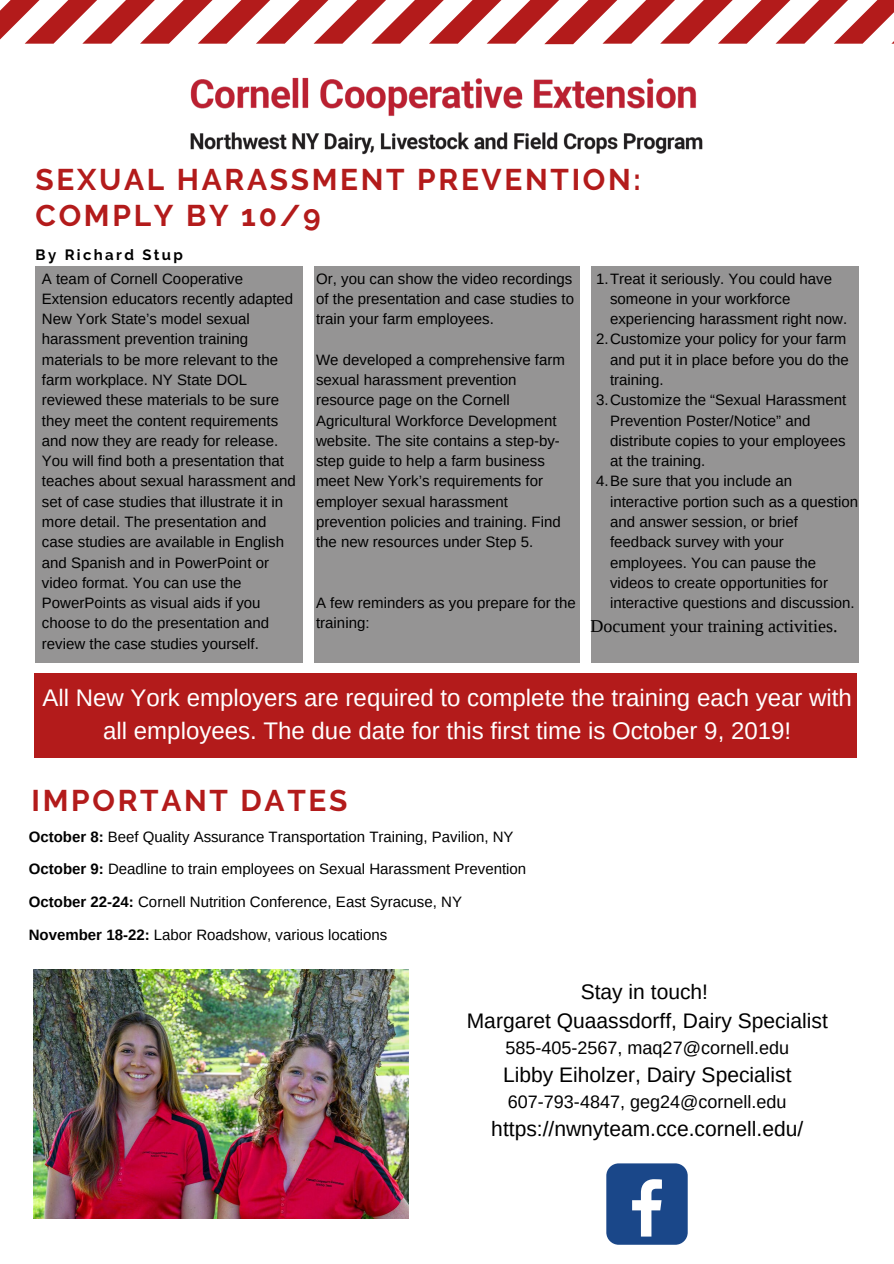
<style>
.page{position:relative;width:894px;height:1264px;background:#fff}
.page>*{position:absolute;margin:0;border:0;box-sizing:border-box;transform-origin:0 0}
.t1{font:700 29.85px/36px "Raleway";letter-spacing:.09em;color:#b31b1b}
.t2{font:24px/32.7px "Arimo";color:#fff;text-align:center}
.t3{font:21px/29.2px "Arimo";color:#000;text-align:center}
.t4{font:18px "Arimo";color:#000}
.t5{font:18px "Liberation Serif";color:#000}
.t6{font:15px/20.2px "Arimo";color:#000}
.t7{font:700 14.85px "Raleway";letter-spacing:.16em;color:#000}
.s1{font-weight:700}
</style>
<div class="page">
<div style="left:36px;top:266px;width:267px;height:396px;background:#959494"></div>
<div style="left:314px;top:266px;width:266px;height:396px;background:#959494"></div>
<div style="left:591px;top:266px;width:267px;height:396px;background:#959494"></div>
<div style="left:34px;top:673px;width:822px;height:84px;background:#b31b1b"></div>
<div style="left:606px;top:1163px;width:81px;height:81px;background:#1a4789;border-radius:12px"></div>
<svg style="left:632px;top:1179px;width:29px;height:57px"></svg>
<img style="left:34px;top:969px;width:374px;height:249px">
<img style="left:190px;top:77px;width:513px;height:78px">
<svg style="left:0;top:0;width:893px;height:44px"></svg>
<h1 class="t1" style="left:36px;top:162px;width:606px">SEXUAL HARASSMENT PREVENTION:<br>COMPLY BY 10/9</h1>
<p class="t7" style="left:36px;top:246px;width:149px">By Richard Stup</p>
<p class="t6" style="left:42px;top:268px;width:255px">A team of Cornell Cooperative Extension educators recently adapted New York State’s model sexual harassment prevention training materials to be more relevant to the farm workplace. NY State DOL reviewed these materials to be sure they meet the content requirements and now they are ready for release.<br>You will find both a presentation that teaches about sexual harassment and set of case studies that illustrate it in more detail. The presentation and case studies are available in English and Spanish and in PowerPoint or video format. You can use the PowerPoints as visual aids if you choose to do the presentation and review the case studies yourself.</p>
<p class="t6" style="left:316px;top:268px;width:259px;text-align:justify">Or, you can show the video recordings of the presentation and case studies to train your farm employees.</p>
<p class="t6" style="left:316px;top:349px;width:250px">We developed a comprehensive farm sexual harassment prevention resource page on the Cornell Agricultural Workforce Development website. The site contains a step-by&shy;step guide to help a farm business meet New York’s requirements for employer sexual harassment prevention policies and training. Find the new resources under Step 5.</p>
<p class="t6" style="left:316px;top:592px;width:261px">A few reminders as you prepare for the training:</p>
<p class="t6" style="left:596px;top:268px;width:237px">1.Treat it seriously. You could have</p>
<p class="t6" style="left:610px;top:288px;width:182px">someone in your workforce</p>
<p class="t6" style="left:610px;top:309px;width:238px">experiencing harassment right now.</p>
<p class="t6" style="left:596px;top:329px;width:251px">2.Customize your policy for your farm</p>
<p class="t6" style="left:610px;top:349px;width:240px">and put it in place before you do the</p>
<p class="t6" style="left:610px;top:369px;width:55px">training.</p>
<p class="t6" style="left:596px;top:390px;width:252px">3.Customize the “Sexual Harassment</p>
<p class="t6" style="left:610px;top:410px;width:202px">Prevention Poster/Notice” and</p>
<p class="t6" style="left:610px;top:430px;width:237px">distribute copies to your employees</p>
<p class="t6" style="left:610px;top:451px;width:97px">at the training.</p>
<p class="t6" style="left:596px;top:471px;width:197px">4.Be sure that you include an</p>
<p class="t6" style="left:610px;top:491px;width:249px">interactive portion such as a question</p>
<p class="t6" style="left:610px;top:511px;width:189px">and answer session, or brief</p>
<p class="t6" style="left:610px;top:532px;width:175px">feedback survey with your</p>
<p class="t6" style="left:610px;top:552px;width:208px">employees. You can pause the</p>
<p class="t6" style="left:610px;top:572px;width:219px">videos to create opportunities for</p>
<p class="t6" style="left:610px;top:592px;width:246px">interactive questions and discussion.</p>
<p class="t5" style="left:590px;top:615px;width:248px">Document your training activities.</p>
<h2 class="t2" style="left:42px;top:681px;width:810px">All New York employers are required to complete the training each year with all employees. The due date for this first time is October 9, 2019!</h2>
<h1 class="t1" style="left:32px;top:782px;width:317px">IMPORTANT DATES</h1>
<p class="t6" style="left:29px;top:821px;width:499px;line-height:32.2px"><span class="s1">October 8:</span> Beef Quality Assurance Transportation Training, Pavilion, NY<br><span class="s1">October 9:</span> Deadline to train employees on Sexual Harassment Prevention<br><span class="s1">October 22-24:</span> Cornell Nutrition Conference, East Syracuse, NY</p>
<p class="t6" style="left:29px;top:924px;width:360px"><span class="s1">November 18-22:</span> Labor Roadshow, various locations</p>
<h3 class="t3" style="left:466px;top:976px;width:362px">Stay in touch!<br>Margaret Quaassdorff, Dairy Specialist</h3>
<p class="t4" style="left:505px;top:1037px;width:285px">585-405-2567, maq27@cornell.edu</p>
<h3 class="t3" style="left:503px;top:1060px;width:290px">Libby Eiholzer, Dairy Specialist</h3>
<p class="t4" style="left:507px;top:1091px;width:280px">607-793-4847, geg24@cornell.edu</p>
<h3 class="t3" style="left:491px;top:1114px;width:313px">https://nwnyteam.cce.cornell.edu/</h3>
</div>
